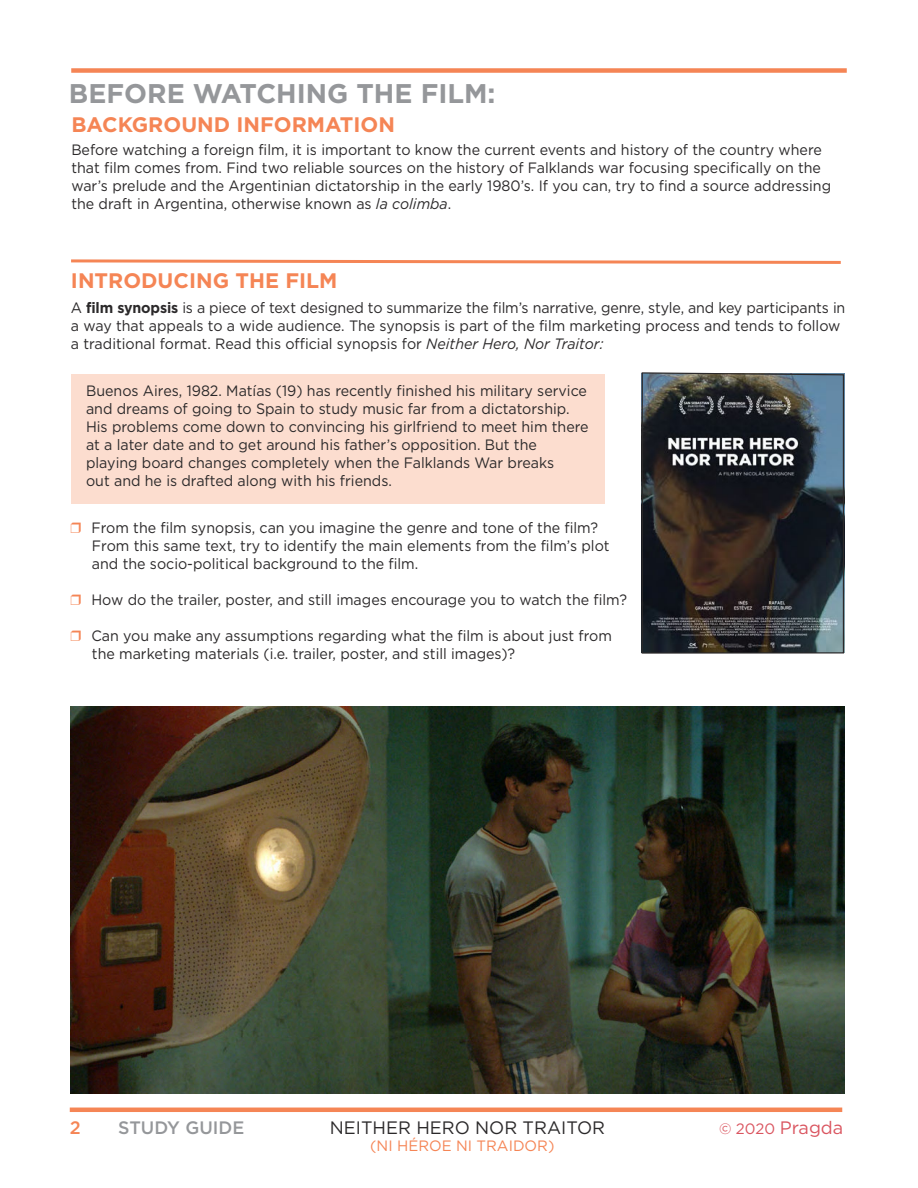
<style>
.page{position:relative;width:918px;height:1188px;background:#fff}
.page>*{position:absolute;margin:0;border:0;box-sizing:border-box;transform-origin:0 0}
.t1{font:700 27px "Gotham HTF";color:#95979a}
.t2{font:700 21px "Gotham HTF";color:#f58555}
.t3{font:18px "Gotham HTF";color:#2b292a}
.t4{font:18px "Gotham HTF";color:#da5560}
.t5{font:500 18px "Gotham HTF";color:#95979a}
.t6{font:500 18px "Gotham HTF";color:#f58555}
.t7{font:15px/18px "Gotham HTF";color:#2b292a;scale:.95 1}
.t8{font:15px "Gotham HTF";color:#f58555}
.s1{font-style:italic}
.s2{font-weight:700}
.s3{color:#f58555}
.s4{font-size:15px}
</style>
<div class="page">
<div style="left:72px;top:374px;width:533px;height:129px;background:#fcddcf"></div>
<div style="left:71px;top:68px;width:776px;height:5px;background:#f58555"></div>
<hr style="left:70px;top:1108px;width:772px;height:4px;background:#f58555">
<svg style="left:641px;top:372px;width:204px;height:282px;background:#36383b"></svg>
<svg style="left:71px;top:259px;width:770px;height:5px"></svg>
<img style="left:71px;top:707px;width:774px;height:387px">
<h1 class="t1" style="left:69px;top:82px;width:428px">BEFORE WATCHING THE FILM:</h1>
<h2 class="t2" style="left:71px;top:116px;width:325px">BACKGROUND INFORMATION</h2>
<p class="t7" style="left:71px;top:140px;width:801px">Before watching a foreign film, it is important to know the current events and history of the country where that film comes from. Find two reliable sources on the history of Falklands war focusing specifically on the war’s prelude and the Argentinian dictatorship in the early 1980’s. If you can, try to find a source addressing the draft in Argentina, otherwise known as <span class="s1">la colimba</span>.</p>
<h2 class="t2" style="left:71px;top:271px;width:268px">INTRODUCING THE FILM</h2>
<p class="t7" style="left:71px;top:299px;width:817px">A <span class="s2">film synopsis</span> is a piece of text designed to summarize the film’s narrative, genre, style, and key participants in a way that appeals to a wide audience. The synopsis is part of the film marketing process and tends to follow a traditional format. Read this official synopsis for <span class="s1">Neither Hero, Nor Traitor:</span></p>
<p class="t7" style="left:86px;top:382px;width:531px">Buenos Aires, 1982. Matías (19) has recently finished his military service and dreams of going to Spain to study music far from a dictatorship.<br>His problems come down to convincing his girlfriend to meet him there at a later date and to get around his father’s opposition. But the playing board changes completely when the Falklands War breaks<br>out and he is drafted along with his friends.</p>
<p class="t7" style="left:92px;top:519px;width:546px;text-indent:-21px"><span class="s3">❒</span> From the film synopsis, can you imagine the genre and tone of the film?<br>From this same text, try to identify the main elements from the film’s plot and the socio-political background to the film.</p>
<p class="t7" style="left:71px;top:591px;width:587px"><span class="s3">❒</span> How do the trailer, poster, and still images encourage you to watch the film?</p>
<p class="t7" style="left:92px;top:627px;width:549px;text-indent:-21px"><span class="s3">❒</span> Can you make any assumptions regarding what the film is about just from the marketing materials (i.e. trailer, poster, and still images)?</p>
<p class="t6" style="left:70px;top:1117px;width:12px">2</p>
<p class="t5" style="left:118px;top:1117px;width:128px">STUDY GUIDE</p>
<p class="t3" style="left:330px;top:1118px;width:277px">NEITHER HERO NOR TRAITOR</p>
<p class="t4" style="left:719px;top:1118px;width:126px"><span class="s4">© 2020</span> Pragda</p>
<p class="t8" style="left:370px;top:1137px;width:186px">(NI HÉROE NI TRAIDOR)</p>
</div>
